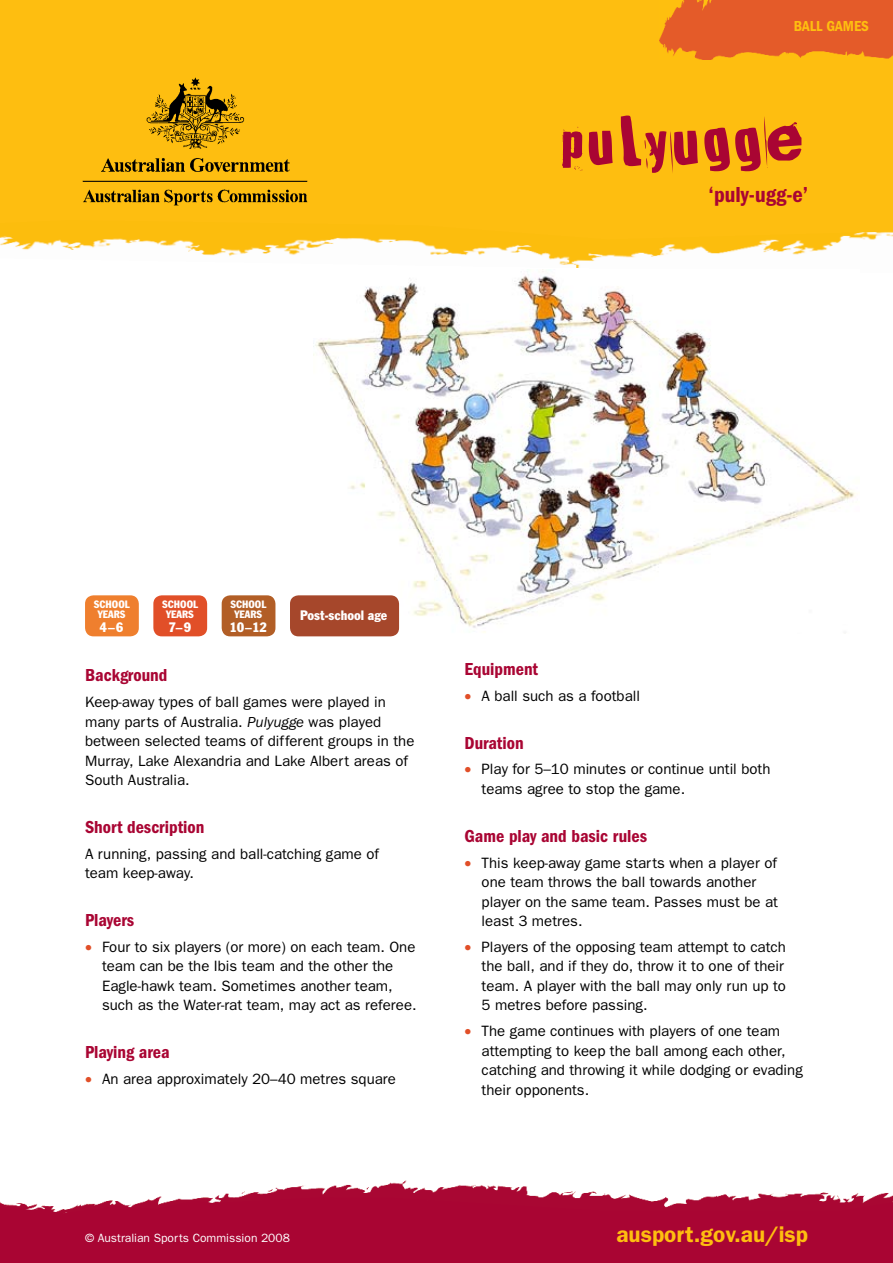
<style>
.page{position:relative;width:893px;height:1263px;background:#fff}
.page>*{position:absolute;margin:0;border:0;box-sizing:border-box;transform-origin:0 0}
.t1{font:94.5px "Broken 15";color:#a90533}
.t2{font:600 22.5px "Franklin Gothic";color:#febe10}
.t3{font:600 condensed 22.5px "Franklin Gothic";color:#a90533}
.t4{font:600 condensed 18px "Franklin Gothic";color:#a90533}
.t5{font:15px/19.5px "Franklin Gothic";color:#000}
.t6{font:600 condensed 15px "Franklin Gothic";color:#febe10}
.t7{font:condensed 13.5px "Franklin Gothic BT";letter-spacing:-.015em;color:#fff}
.t8{font:12px "Franklin Gothic";color:#fff}
.t9{font:condensed 10.5px/10.5px "Franklin Gothic BT";color:#fff;text-align:center}
.s1{font-style:italic}
.s2{color:#e14f28}
</style>
<div class="page">
<img style="left:0;top:240px;width:842px;height:30px">
<img style="left:159px;top:1180px;width:734px;height:17px">
<div style="left:0;top:0;width:893px;height:240px;background:#febe10"></div>
<div style="left:0;top:1197px;width:893px;height:66px;background:#a90533"></div>
<img style="left:659px;top:0;width:234px;height:60px">
<img style="left:72px;top:67px;width:246px;height:150px">
<img style="left:313px;top:271px;width:543px;height:362px">
<div style="left:85px;top:595px;width:54px;height:41px;background:#ef7f2e;border-radius:9px"></div>
<div style="left:153px;top:595px;width:54px;height:41px;background:#e14f28;border-radius:9px"></div>
<div style="left:222px;top:595px;width:53px;height:41px;background:#b25e26;border-radius:9px"></div>
<div style="left:290px;top:595px;width:109px;height:41px;background:#a6472b;border-radius:9px"></div>
<p class="t6" style="left:794px;top:18px;width:77px">BALL GAMES</p>
<h1 class="t1" style="left:559px;top:99px;width:249px">pulyugge</h1>
<h2 class="t3" style="left:709px;top:182px;width:101px">‘puly-ugg-e’</h2>
<p class="t9" style="left:94px;top:598px;width:37px">SCHOOL<br>YEARS</p>
<p class="t7" style="left:100px;top:618px;width:25px">4–6</p>
<p class="t9" style="left:162px;top:598px;width:37px">SCHOOL<br>YEARS</p>
<p class="t7" style="left:168px;top:618px;width:24px">7–9</p>
<p class="t9" style="left:231px;top:598px;width:37px">SCHOOL<br>YEARS</p>
<p class="t7" style="left:229px;top:618px;width:39px">10–12</p>
<p class="t7" style="left:300px;top:606px;width:89px">POST-SCHOOL AGE</p>
<p class="t4" style="left:85px;top:665px;width:84px">Background</p>
<p class="t5" style="left:85px;top:692px;width:331px">Keep-away types of ball games were played in many parts of Australia. <span class="s1">Pulyugge</span> was played between selected teams of different groups in the Murray, Lake Alexandria and Lake Albert areas of South Australia.</p>
<p class="t4" style="left:85px;top:816px;width:121px">Short description</p>
<p class="t5" style="left:85px;top:843px;width:295px">A running, passing and ball-catching game of team keep-away.</p>
<p class="t4" style="left:85px;top:909px;width:51px">Players</p>
<p class="t5" style="left:102px;top:936px;width:316px;text-indent:-17px"><span class="s2">•</span> Four to six players (or more) on each team. One team can be the Ibis team and the other the Eagle-hawk team. Sometimes another team, such as the Water-rat team, may act as referee.</p>
<p class="t4" style="left:85px;top:1041px;width:86px">Playing area</p>
<p class="t5" style="left:85px;top:1068px;width:312px"><span class="s2">•</span> An area approximately 20–40 metres square</p>
<p class="t4" style="left:465px;top:659px;width:75px">Equipment</p>
<p class="t5" style="left:465px;top:686px;width:177px"><span class="s2">•</span> A ball such as a football</p>
<p class="t4" style="left:465px;top:732px;width:61px">Duration</p>
<p class="t5" style="left:482px;top:759px;width:290px;text-indent:-17px"><span class="s2">•</span> Play for 5–10 minutes or continue until both teams agree to stop the game.</p>
<p class="t4" style="left:465px;top:825px;width:184px">Game play and basic rules</p>
<p class="t5" style="left:482px;top:852px;width:298px;text-indent:-17px"><span class="s2">•</span> This keep-away game starts when a player of one team throws the ball towards another player on the same team. Passes must be at least 3 metres.</p>
<p class="t5" style="left:482px;top:937px;width:306px;text-indent:-17px"><span class="s2">•</span> Players of the opposing team attempt to catch the ball, and if they do, throw it to one of their team. A player with the ball may only run up to 5 metres before passing.</p>
<p class="t5" style="left:482px;top:1021px;width:323px;text-indent:-17px"><span class="s2">•</span> The game continues with players of one team attempting to keep the ball among each other, catching and throwing it while dodging or evading their opponents.</p>
<p class="t8" style="left:85px;top:1231px;width:206px">© Australian Sports Commission 2008</p>
<h2 class="t2" style="left:616px;top:1220px;width:193px">ausport.gov.au/isp</h2>
</div>
